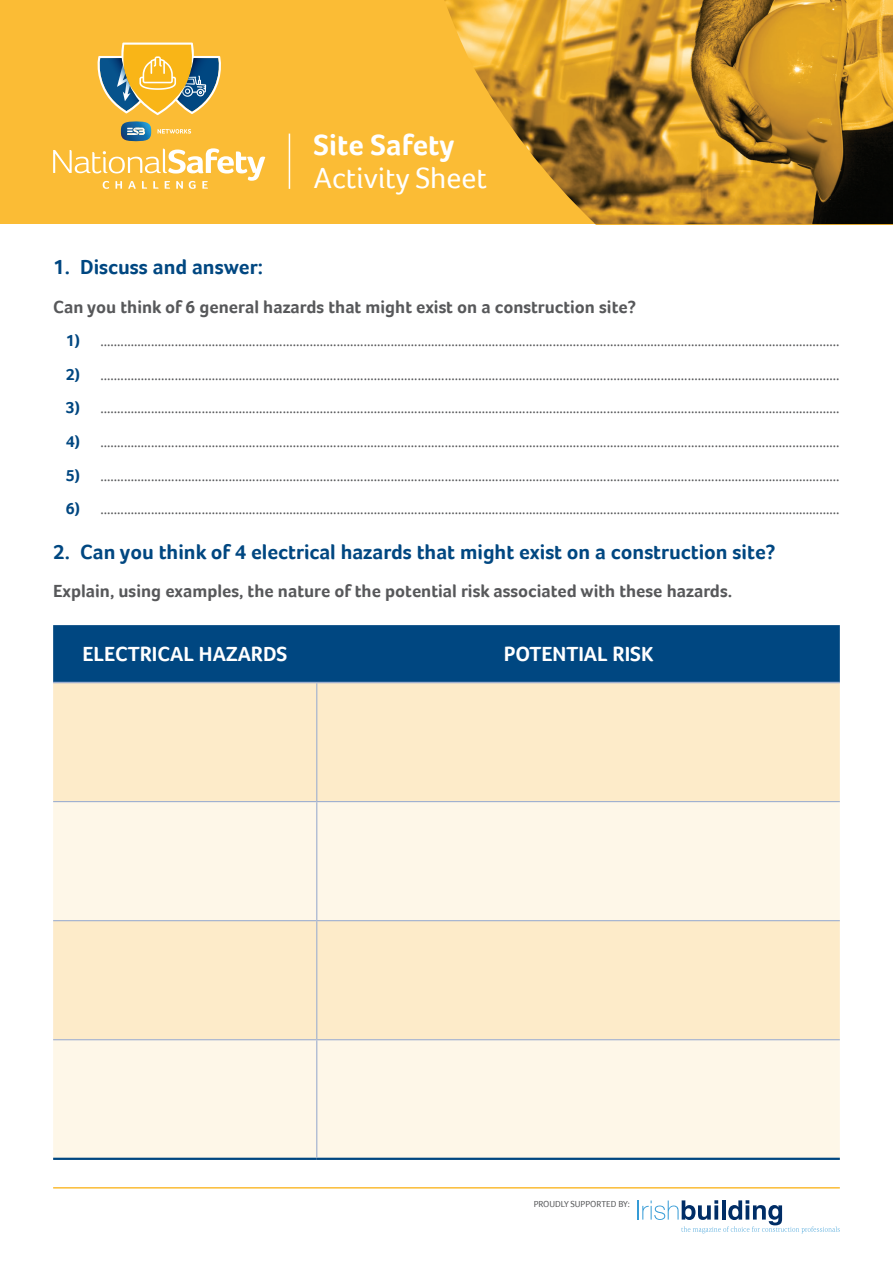
<style>
.page{position:relative;width:893px;height:1263px;background:#fff}
.page>*{position:absolute;margin:0;border:0;box-sizing:border-box;transform-origin:0 0}
.t1{font:30px "Foco";color:#fff}
.t2{font:700 30px "Foco";color:#fff}
.t3{font:700 21px "Foco";color:#004781}
.t4{font:700 21px "Foco";color:#fff}
.t5{font:700 18px "Foco";color:#57585a}
.t6{font:15px "Foco";color:#57585a}
.t7{font:9px "Foco";color:#57585a}
.s1{font-weight:700;font-size:16.5px;color:#004781}
</style>
<div class="page">
<div style="left:0;top:0;width:893px;height:224px;background:#fbbc35"></div>
<img style="left:444px;top:0;width:449px;height:224px">
<hr style="left:53px;top:1187px;width:787px;height:1px;background:#fbbc35">
<svg style="left:53px;top:148px;width:212px;height:41px"></svg>
<svg style="left:97px;top:43px;width:124px;height:72px"></svg>
<svg style="left:121px;top:121px;width:30px;height:20px"></svg>
<svg style="left:158px;top:129px;width:33px;height:5px"></svg>
<svg style="left:637px;top:1200px;width:203px;height:33px"></svg>
<hr style="left:289px;top:134px;width:1px;height:55px;background:#fff">
<div style="left:53px;top:625px;width:787px;height:57px;background:#004781"></div>
<div style="left:53px;top:683px;width:787px;height:118px;background:#fdebc9"></div>
<svg style="left:53px;top:802px;width:787px;height:356px;background:#fdf2dd"></svg>
<hr style="left:53px;top:1158px;width:264px;height:2px;background:#004781">
<hr style="left:317px;top:1158px;width:523px;height:2px;background:#004781">
<hr style="left:316px;top:683px;width:1px;height:118px;background:#9eafcf">
<hr style="left:53px;top:801px;width:264px;height:1px;background:#9eafcf">
<hr style="left:317px;top:801px;width:523px;height:1px;background:#9eafcf">
<hr style="left:316px;top:802px;width:1px;height:118px;background:#9eafcf">
<hr style="left:53px;top:920px;width:264px;height:1px;background:#9eafcf">
<hr style="left:317px;top:920px;width:523px;height:1px;background:#9eafcf">
<hr style="left:316px;top:921px;width:1px;height:118px;background:#9eafcf">
<hr style="left:53px;top:1039px;width:264px;height:1px;background:#9eafcf">
<hr style="left:317px;top:1039px;width:523px;height:1px;background:#9eafcf">
<hr style="left:316px;top:1040px;width:1px;height:118px;background:#9eafcf">
<hr style="left:53px;top:682px;width:264px;height:1px;background:#9eafcf">
<hr style="left:317px;top:682px;width:523px;height:1px;background:#9eafcf">
<h1 class="t2" style="left:314px;top:127px;width:142px">Site Safety</h1>
<h1 class="t1" style="left:314px;top:160px;width:175px">Activity Sheet</h1>
<h2 class="t3" style="left:53px;top:254px;width:211px">1. Discuss and answer:</h2>
<p class="t5" style="left:53px;top:296px;width:584px">Can you think of 6 general hazards that might exist on a construction site?</p>
<p class="t6" style="left:66px;top:332px;width:775px"><span class="s1">1)</span> ...........................................................................................................................................................................................................................</p>
<p class="t6" style="left:66px;top:366px;width:775px"><span class="s1">2)</span> ...........................................................................................................................................................................................................................</p>
<p class="t6" style="left:66px;top:400px;width:775px"><span class="s1">3)</span> ...........................................................................................................................................................................................................................</p>
<p class="t6" style="left:66px;top:433px;width:775px"><span class="s1">4)</span> ...........................................................................................................................................................................................................................</p>
<p class="t6" style="left:66px;top:467px;width:775px"><span class="s1">5)</span> ...........................................................................................................................................................................................................................</p>
<p class="t6" style="left:66px;top:501px;width:775px"><span class="s1">6)</span> ...........................................................................................................................................................................................................................</p>
<h2 class="t3" style="left:53px;top:539px;width:724px">2. Can you think of 4 electrical hazards that might exist on a construction site?</h2>
<p class="t5" style="left:53px;top:581px;width:681px">Explain, using examples, the nature of the potential risk associated with these hazards.</p>
<h2 class="t4" style="left:83px;top:642px;width:206px">ELECTRICAL HAZARDS</h2>
<h2 class="t4" style="left:504px;top:642px;width:151px">POTENTIAL RISK</h2>
<p class="t7" style="left:534px;top:1198px;width:98px">PROUDLY SUPPORTED BY:</p>
</div>
